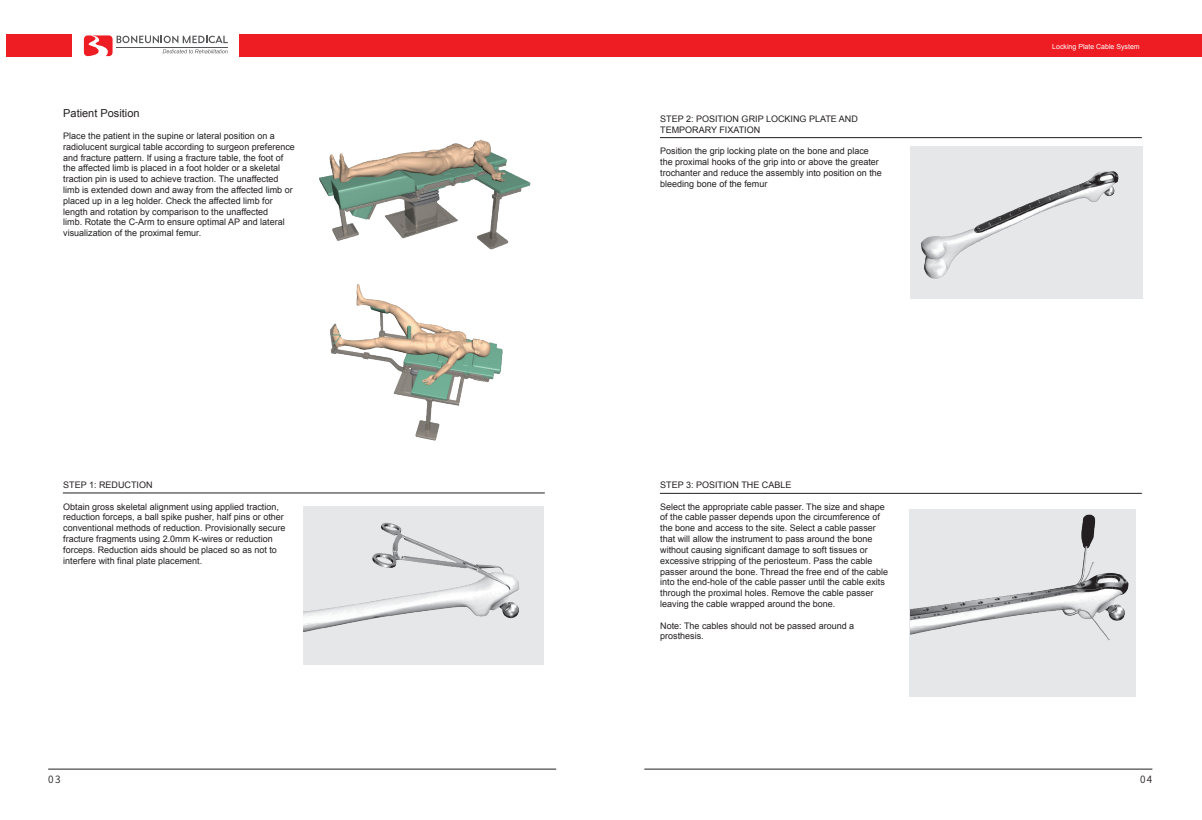
<style>
.page{position:relative;width:1202px;height:820px;background:#fff}
.page>*{position:absolute;margin:0;border:0;box-sizing:border-box;transform-origin:0 0}
.t1{font:11px "Arial";color:#231f20}
.t2{font:10px "Source Han Sans CN";color:#231f20}
.t3{font:9px/10.8px "Arial";color:#231f20}
.t4{font:7px "Arial";color:#fff}
</style>
<div class="page">
<hr style="left:48px;top:768px;width:508px;height:1px;background:#231f20">
<hr style="left:644px;top:768px;width:508px;height:1px;background:#231f20">
<hr style="left:660px;top:137px;width:482px;height:1px;background:#231f20">
<hr style="left:660px;top:493px;width:482px;height:1px;background:#231f20">
<div style="left:909px;top:509px;width:227px;height:187px;background:#e6e7e9"></div>
<hr style="left:63px;top:492px;width:482px;height:1px;background:#231f20">
<img style="left:330px;top:284px;width:173px;height:157px">
<img style="left:319px;top:139px;width:212px;height:111px">
<img style="left:910px;top:146px;width:232px;height:153px">
<img style="left:303px;top:506px;width:240px;height:158px">
<img style="left:910px;top:514px;width:219px;height:127px">
<div style="left:240px;top:34px;width:962px;height:23px;background:#ee1d23"></div>
<div style="left:6px;top:34px;width:66px;height:23px;background:#ee1d23"></div>
<svg style="left:84px;top:35px;width:144px;height:21px"></svg>
<p class="t1" style="left:63px;top:106px;width:78px">Patient Position</p>
<p class="t3" style="left:63px;top:130px;width:233px">Place the patient in the supine or lateral position on a radiolucent surgical table according to surgeon preference and fracture pattern. If using a fracture table, the foot of the affected limb is placed in a foot holder or a skeletal traction pin is used to achieve traction. The unaffected limb is extended down and away from the affected limb or placed up in a leg holder. Check the affected limb for length and rotation by comparison to the unaffected<br>limb. Rotate the C-Arm to ensure optimal AP and lateral visualization of the proximal femur.</p>
<p class="t3" style="left:63px;top:479px;width:91px">STEP 1: REDUCTION</p>
<p class="t3" style="left:63px;top:501px;width:224px">Obtain gross skeletal alignment using applied traction, reduction forceps, a ball spike pusher, half pins or other conventional methods of reduction. Provisionally secure fracture fragments using 2.0mm K-wires or reduction forceps. Reduction aids should be placed so as not to interfere with final plate placement.</p>
<p class="t3" style="left:660px;top:113px;width:199px">STEP 2: POSITION GRIP LOCKING PLATE AND<br>TEMPORARY FIXATION</p>
<p class="t3" style="left:660px;top:146px;width:223px">Position the grip locking plate on the bone and place the proximal hooks of the grip into or above the greater trochanter and reduce the assembly into position on the bleeding bone of the femur</p>
<p class="t3" style="left:660px;top:479px;width:133px">STEP 3: POSITION THE CABLE</p>
<p class="t3" style="left:660px;top:501px;width:229px">Select the appropriate cable passer. The size and shape of the cable passer depends upon the circumference of the bone and access to the site. Select a cable passer that will allow the instrument to pass around the bone without causing significant damage to soft tissues or excessive stripping of the periosteum. Pass the cable passer around the bone. Thread the free end of the cable into the end-hole of the cable passer until the cable exits through the proximal holes. Remove the cable passer leaving the cable wrapped around the bone.</p>
<p class="t3" style="left:660px;top:620px;width:195px">Note: The cables should not be passed around a prosthesis.</p>
<p class="t4" style="left:1052px;top:42px;width:89px">Locking Plate Cable System</p>
<p class="t2" style="left:48px;top:773px;width:14px">03</p>
<p class="t2" style="left:1140px;top:773px;width:14px">04</p>
</div>
